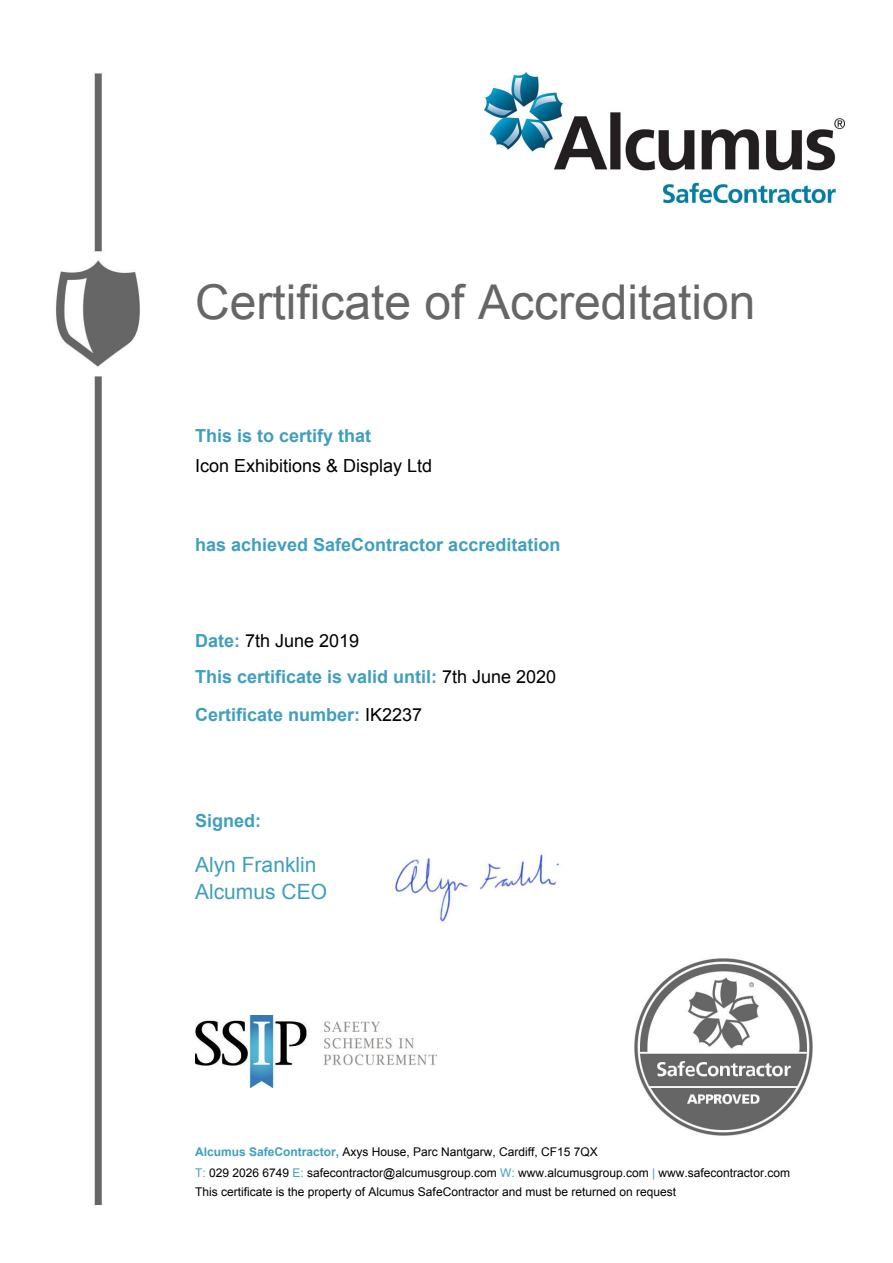
<style>
.page{position:relative;width:893px;height:1263px;background:#fff}
.page>*{position:absolute;margin:0;border:0;box-sizing:border-box;transform-origin:0 0}
.t1{font:48px "Arial";color:#666}
.t2{font:21px/27px "Arial";color:#3f9fbd}
.t3{font:700 18px/36.8px "Arial";color:#3f9fbd}
.t4{font:18px "Arial";color:#000}
.t5{font:12px/21px "Arial";color:#000}
.s1{font-weight:400;color:#000}
.s2{font-weight:700;color:#3f9fbd}
.s3{color:#3f9fbd}
</style>
<div class="page">
<img style="left:195px;top:1016px;width:241px;height:71px">
<img style="left:634px;top:958px;width:179px;height:178px">
<img style="left:394px;top:852px;width:165px;height:72px">
<img style="left:56px;top:73px;width:84px;height:1133px">
<img style="left:484px;top:72px;width:360px;height:130px">
<h1 class="t1" style="left:195px;top:271px;width:562px">Certificate of Accreditation</h1>
<h3 class="t3" style="left:195px;top:418px;width:178px">This is to certify that</h3>
<h3 class="t4" style="left:195px;top:454px;width:239px">Icon Exhibitions &amp; Display Ltd</h3>
<h3 class="t3" style="left:195px;top:527px;width:367px">has achieved SafeContractor accreditation</h3>
<h3 class="t3" style="left:195px;top:623px;width:362px">Date: <span class="s1">7th June 2019<br></span>This certificate is valid until: <span class="s1">7th June 2020<br></span>Certificate number: <span class="s1">IK2237</span></h3>
<h3 class="t3" style="left:195px;top:803px;width:68px">Signed:</h3>
<h2 class="t2" style="left:195px;top:851px;width:133px">Alyn Franklin<br>Alcumus CEO</h2>
<p class="t5" style="left:195px;top:1141px;width:596px"><span class="s2">Alcumus SafeContractor,</span> Axys House, Parc Nantgarw, Cardiff, CF15 7QX<br><span class="s3">T:</span> 029 2026 6749 <span class="s3">E:</span> safecontractor@alcumusgroup.com <span class="s3">W:</span> www.alcumusgroup.com <span class="s3">|</span> www.safecontractor.com</p>
<p class="t5" style="left:195px;top:1182px;width:482px">This certificate is the property of Alcumus SafeContractor and must be returned on request</p>
</div>
